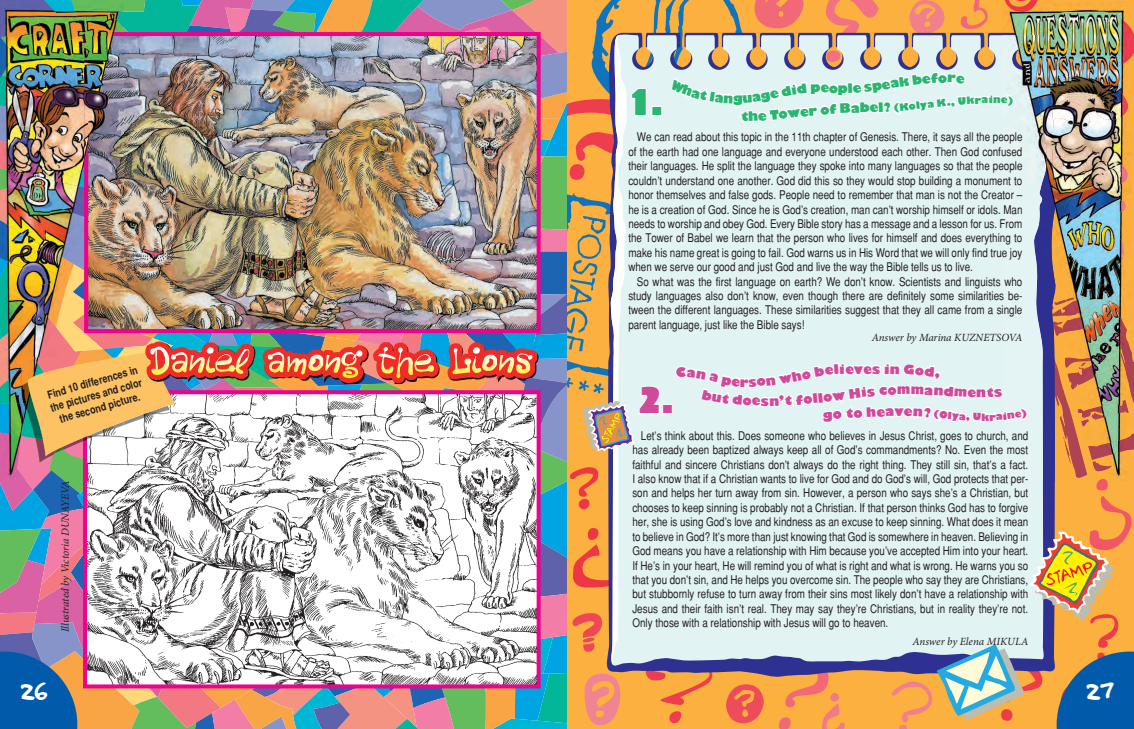
<style>
.page{position:relative;width:1134px;height:729px;background:#fff}
.page>*{position:absolute;margin:0;border:0;box-sizing:border-box;transform-origin:0 0}
.t1{font:37px "Bistro C";color:#fff}
.t2{font:36px "Acsioma";color:#2bb572}
.t3{font:36px "Acsioma";color:#cf4a9b}
.t4{font:34px "Good Dog Plain";color:#fff}
.t5{font:13px "Humanist 521";color:#cf4a9b}
.t6{font:13px "Humanist 521";color:#2bb572}
.t7{font:12px/14.4px "PM Bastion";color:#231f20;text-align:justify}
.t8{font:italic 11px "Minion Pro";letter-spacing:-.005em;color:#231f20}
.t9{font:700 11px/13.2px "PM Bastion";color:#231f20;text-align:center}
.t10{font:10px "Humanist 521";color:#cf4a9b}
.t11{font:10px "Humanist 521";color:#2bb572}
</style>
<div class="page">
<img style="left:0;top:0;width:1134px;height:729px">
<h1 class="t1" style="left:150px;top:340px;width:384px">Daniel among the Lions</h1>
<p class="t9" style="left:45px;top:388px;width:96px;rotate:-16deg">Find 10 differences in the pictures and color the second picture.</p>
<p class="t8" style="left:58px;top:632px;width:153px;rotate:-90deg">Illustrated by Victoria DUNAYEVA</p>
<h3 class="t4" style="left:20px;top:672px;width:29px">26</h3>
<h2 class="t2" style="left:628px;top:76px;width:36px">1.</h2>
<p class="t6" style="left:733px;top:89px;width:11px">g</p>
<p class="t6" style="left:838px;top:79px;width:12px">p</p>
<p class="t6" style="left:860px;top:98px;width:11px">b</p>
<p class="t11" style="left:989px;top:93px;width:6px">i</p>
<p class="t7" style="left:628px;top:130px;width:396px;text-indent:9px">We can read about this topic in the 11th chapter of Genesis. There, it says all the people of the earth had one language and everyone understood each other. Then God confused their languages. He split the language they spoke into many languages so that the people couldn’t understand one another. God did this so they would stop building a monument to honor themselves and false gods. People need to remember that man is not the Creator – he is a creation of God. Since he is God’s creation, man can’t worship himself or idols. Man needs to worship and obey God. Every Bible story has a message and a lesson for us. From the Tower of Babel we learn that the person who lives for himself and does everything to make his name great is going to fail. God warns us in His Word that we will only find true joy when we serve our good and just God and live the way the Bible tells us to live.</p>
<p class="t7" style="left:628px;top:274px;width:396px;text-indent:9px">So what was the first language on earth? We don’t know. Scientists and linguists who study languages also don’t know, even though there are definitely some similarities be&shy;tween the different languages. These similarities suggest that they all came from a single parent language, just like the Bible says!</p>
<p class="t8" style="left:872px;top:330px;width:152px">Answer by Marina KUZNETSOVA</p>
<h2 class="t3" style="left:638px;top:375px;width:36px">2.</h2>
<p class="t5" style="left:761px;top:391px;width:10px">s</p>
<p class="t5" style="left:854px;top:360px;width:28px">ves</p>
<p class="t10" style="left:934px;top:407px;width:27px;rotate:5deg">(O ly</p>
<p class="t7" style="left:632px;top:428px;width:397px;text-indent:9px">Let’s think about this. Does someone who believes in Jesus Christ, goes to church, and has already been baptized always keep all of God’s commandments? No. Even the most faithful and sincere Christians don’t always do the right thing. They still sin, that’s a fact.<br>I also know that if a Christian wants to live for God and do God’s will, God protects that per&shy;son and helps her turn away from sin. However, a person who says she’s a Christian, but chooses to keep sinning is probably not a Christian. If that person thinks God has to forgive her, she is using God’s love and kindness as an excuse to keep sinning. What does it mean to believe in God? It’s more than just knowing that God is somewhere in heaven. Believing in God means you have a relationship with Him because you’ve accepted Him into your heart.<br>If He’s in your heart, He will remind you of what is right and what is wrong. He warns you so that you don’t sin, and He helps you overcome sin. The people who say they are Christians, but stubbornly refuse to turn away from their sins most likely don’t have a relationship with Jesus and their faith isn’t real. They may say they’re Christians, but in reality they’re not.<br>Only those with a relationship with Jesus will go to heaven.</p>
<p class="t8" style="left:912px;top:633px;width:117px">Answer by Elena MIKULA</p>
<h3 class="t4" style="left:1086px;top:672px;width:29px">27</h3>
</div>
